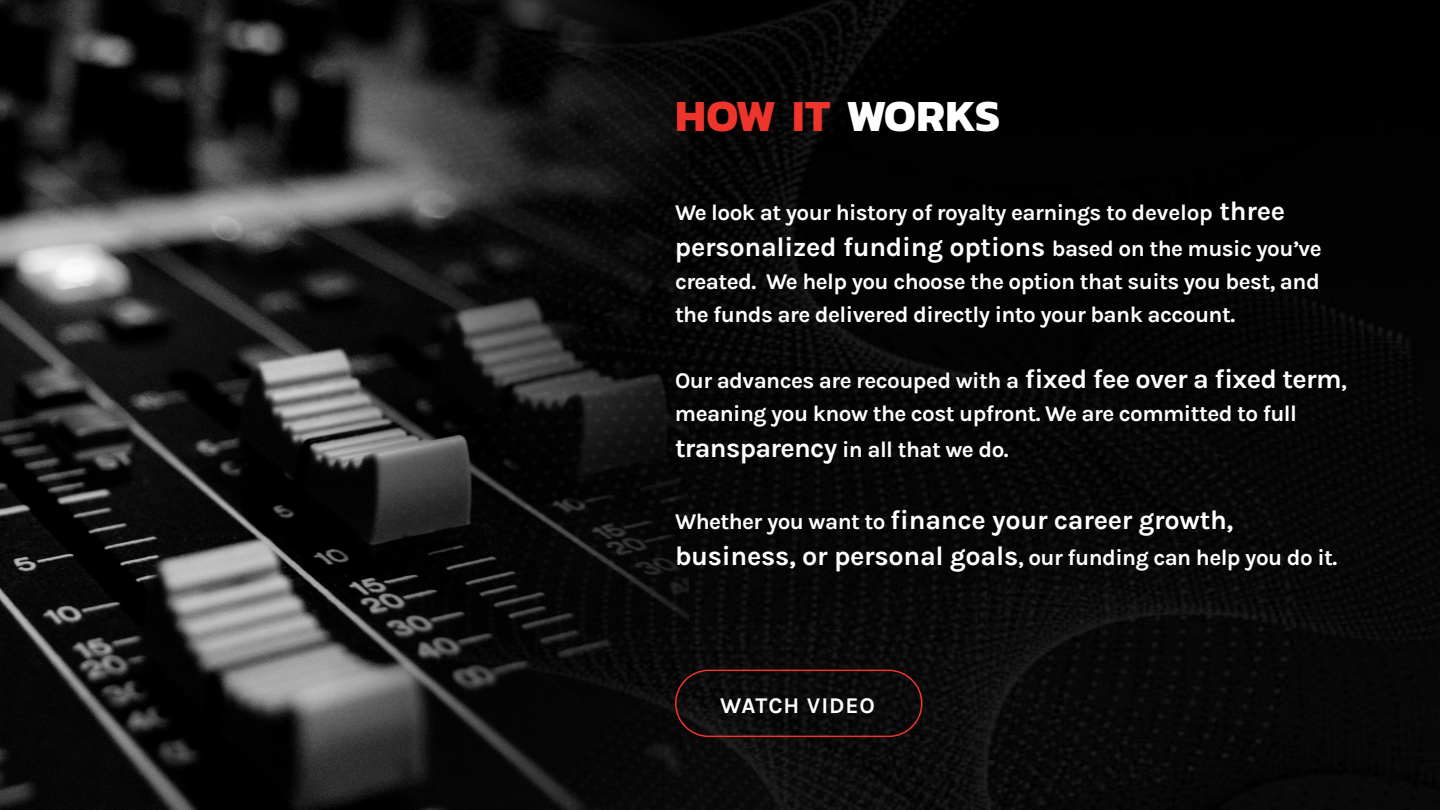
<style>
.page{position:relative;width:1440px;height:810px;background:#fff}
.page>*{position:absolute;margin:0;border:0;box-sizing:border-box;transform-origin:0 0}
.t1{font:700 45px "Kanit";letter-spacing:.01em;color:#ee352b}
.t2{font:700 27px "Karla";letter-spacing:-.01em;color:#fff}
.t3{font:700 22.5px/33px "Karla";letter-spacing:-.025em;color:#fff}
.t4{font:700 22.5px "Karla";letter-spacing:.04em;color:#fff}
.s1{color:#fff}
.s2{font-size:27px}
.s3{font-size:22.5px}
</style>
<div class="page">
<img style="left:688px;top:0;width:752px;height:810px">
<img style="left:0;top:0;width:688px;height:810px">
<div style="left:675px;top:670px;width:247px;height:67px;border:2px solid #ee352b;border-radius:33px"></div>
<h1 class="t1" style="left:675px;top:80px;width:326px">HOW IT <span class="s1">WORKS</span></h1>
<p class="t3" style="left:675px;top:195px;width:612px">We look at your history of royalty earnings to develop <span class="s2">three</span></p>
<p class="t2" style="left:675px;top:229px;width:648px">personalized funding options <span class="s3">based on the music you’ve</span></p>
<p class="t3" style="left:675px;top:264px;width:646px">created. We help you choose the option that suits you best, and the funds are delivered directly into your bank account.</p>
<p class="t3" style="left:675px;top:363px;width:673px">Our advances are recouped with a <span class="s2">fixed fee over a fixed term</span>, meaning you know the cost upfront. We are committed to full</p>
<p class="t3" style="left:675px;top:432px;width:335px"><span class="s2">transparency</span> in all that we do.</p>
<p class="t2" style="left:675px;top:502px;width:560px"><span class="s3">Whether you want to</span> finance your career growth,</p>
<p class="t3" style="left:675px;top:540px;width:664px"><span class="s2">business, or personal goals</span>, our funding can help you do it.</p>
<p class="t4" style="left:720px;top:691px;width:156px">WATCH VIDEO</p>
</div>
